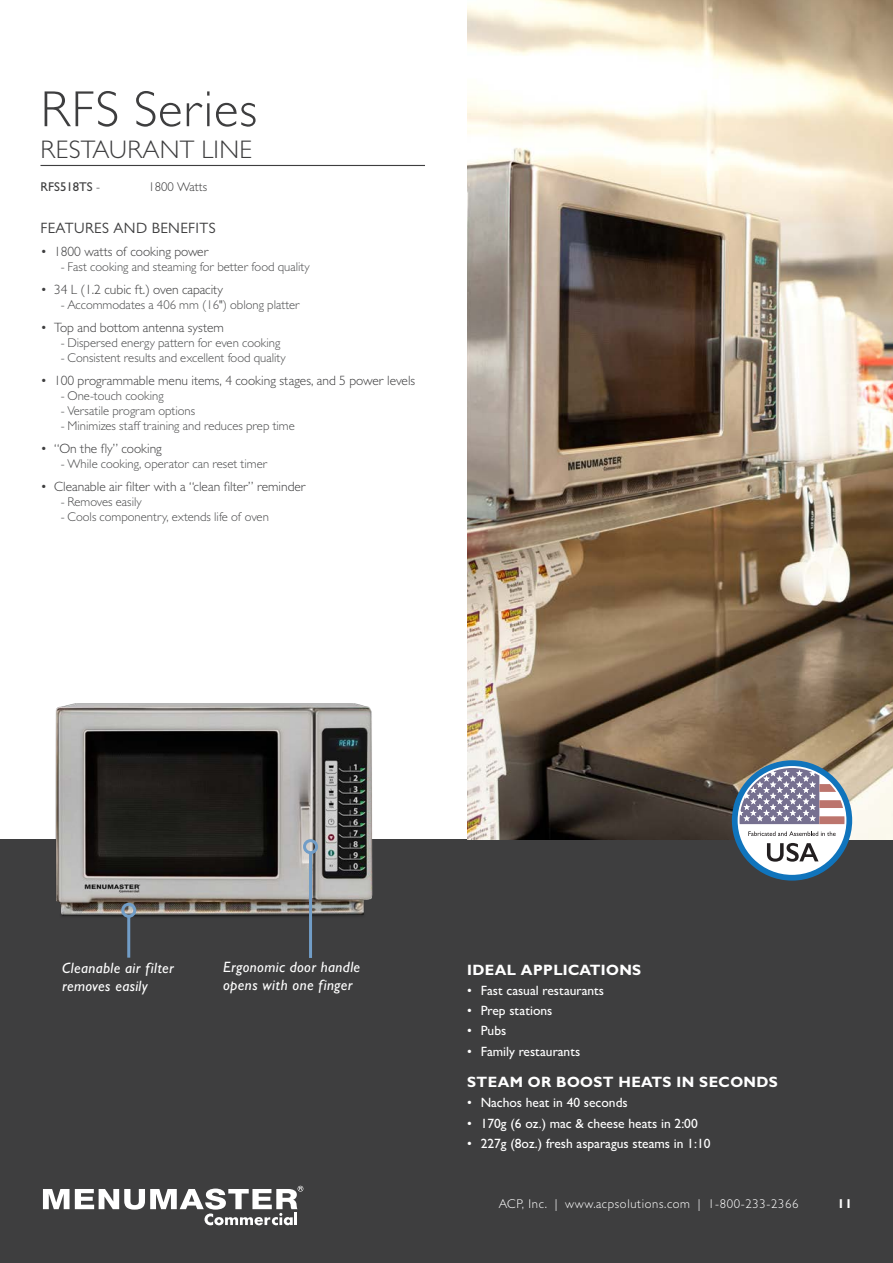
<style>
.page{position:relative;width:893px;height:1263px;background:#fff}
.page>*{position:absolute;margin:0;border:0;box-sizing:border-box;transform-origin:0 0}
.Page_Heading1_MODEL{font:300 51px "Gill Sans MT Std";letter-spacing:.02em;color:#3e3e3f}
.Page_Heading-Sub1A_r{font:300 25.5px "Gill Sans MT Std";letter-spacing:.01em;color:#3e3e3f}
.Caption_call_out_hea{font:italic 500 15px/18px "Gill Sans MT Std";letter-spacing:.025em;color:#fff}
.Section_Heading_2_WH{font:700 15px "Gill Sans MT Std";letter-spacing:.025em;color:#fff}
.Section_Heading_2{font:15px "Gill Sans MT Std";letter-spacing:.025em;color:#3e3e3f}
.t1{font:300 13.5px "Gill Sans MT Std";color:#3e3e3f}
.t2{font:500 13.5px "Gill Sans MT Std";color:#fff}
.t3{font:300 12.75px "Gill Sans MT Std";color:#4b4c4d}
.t4{font:300 12.75px "Gill Sans MT Std";letter-spacing:.05em;color:#fff}
.ModelNumber{font:500 12.75px "Gill Sans MT Std";color:#3e3e3f}
.ModelNumber-2{font:300 12.75px "Gill Sans MT Std";color:#3e3e3f}
.t5{font:700 12.75px "Gill Sans MT Std";color:#fff}
.s1{font-weight:300}
</style>
<div class="page">
<div style="left:0;top:839px;width:893px;height:424px;background:#3e3e3f"></div>
<img style="left:467px;top:0;width:426px;height:839px">
<hr style="left:40px;top:165px;width:385px;height:1px;background:#3e3e3f">
<img style="left:55px;top:703px;width:318px;height:219px">
<hr style="left:309px;top:853px;width:3px;height:105px;background:#719dc7">
<div style="left:303px;top:839px;width:15px;height:15px;border:3px solid #719dc7;border-radius:50%"></div>
<hr style="left:127px;top:916px;width:3px;height:42px;background:#719dc7">
<div style="left:121px;top:903px;width:15px;height:15px;border:3px solid #719dc7;border-radius:50%"></div>
<svg style="left:732px;top:760px;width:120px;height:121px"></svg>
<svg style="left:43px;top:1186px;width:260px;height:39px"></svg>
<p class="Page_Heading1_MODEL" style="left:40px;top:78px;width:218px">RFS Series</p>
<p class="Page_Heading-Sub1A_r" style="left:40px;top:134px;width:213px">RESTAURANT LINE</p>
<p class="ModelNumber" style="left:40px;top:179px;width:61px">RFS518TS <span class="s1">-</span></p>
<p class="ModelNumber-2" style="left:149px;top:179px;width:60px">1800 Watts</p>
<p class="Section_Heading_2" style="left:40px;top:220px;width:177px">FEATURES AND BENEFITS</p>
<p class="t1" style="left:40px;top:244px;width:170px">• 1800 watts of cooking power</p>
<p class="t3" style="left:61px;top:259px;width:250px">- Fast cooking and steaming for better food quality</p>
<p class="t1" style="left:40px;top:282px;width:184px">• 34 L (1.2 cubic ft.) oven capacity</p>
<p class="t3" style="left:61px;top:297px;width:241px">- Accommodates a 406 mm (16") oblong platter</p>
<p class="t1" style="left:40px;top:319px;width:185px">• Top and bottom antenna system</p>
<p class="t3" style="left:61px;top:335px;width:221px">- Dispersed energy pattern for even cooking</p>
<p class="t3" style="left:61px;top:350px;width:226px">- Consistent results and excellent food quality</p>
<p class="t1" style="left:40px;top:372px;width:376px">• 100 programmable menu items, 4 cooking stages, and 5 power levels</p>
<p class="t3" style="left:61px;top:388px;width:104px">- One-touch cooking</p>
<p class="t3" style="left:61px;top:403px;width:136px">- Versatile program options</p>
<p class="t3" style="left:61px;top:418px;width:236px">- Minimizes staff training and reduces prep time</p>
<p class="t1" style="left:40px;top:440px;width:123px">• “On the fly” cooking</p>
<p class="t3" style="left:61px;top:456px;width:208px">- While cooking, operator can reset timer</p>
<p class="t1" style="left:40px;top:478px;width:267px">• Cleanable air filter with a “clean filter” reminder</p>
<p class="t3" style="left:61px;top:494px;width:82px">- Removes easily</p>
<p class="t3" style="left:61px;top:509px;width:210px">- Cools componentry, extends life of oven</p>
<p class="Caption_call_out_hea" style="left:223px;top:958px;width:138px">Ergonomic door handle opens with one finger</p>
<p class="Caption_call_out_hea" style="left:62px;top:959px;width:113px">Cleanable air filter removes easily</p>
<p class="Section_Heading_2_WH" style="left:467px;top:960px;width:176px">IDEAL APPLICATIONS</p>
<p class="t2" style="left:467px;top:982px;width:138px">• Fast casual restaurants</p>
<p class="t2" style="left:467px;top:1002px;width:87px">• Prep stations</p>
<p class="t2" style="left:467px;top:1023px;width:41px">• Pubs</p>
<p class="t2" style="left:467px;top:1043px;width:115px">• Family restaurants</p>
<p class="Section_Heading_2_WH" style="left:467px;top:1073px;width:312px">STEAM OR BOOST HEATS IN SECONDS</p>
<p class="t2" style="left:467px;top:1095px;width:162px">• Nachos heat in 40 seconds</p>
<p class="t2" style="left:467px;top:1115px;width:232px">• 170g (6 oz.) mac &amp; cheese heats in 2:00</p>
<p class="t2" style="left:467px;top:1135px;width:245px">• 227g (8oz.) fresh asparagus steams in 1:10</p>
<p class="t4" style="left:499px;top:1196px;width:301px">ACP, Inc. | www.acpsolutions.com | 1-800-233-2366</p>
<p class="t5" style="left:837px;top:1196px;width:16px">11</p>
</div>
